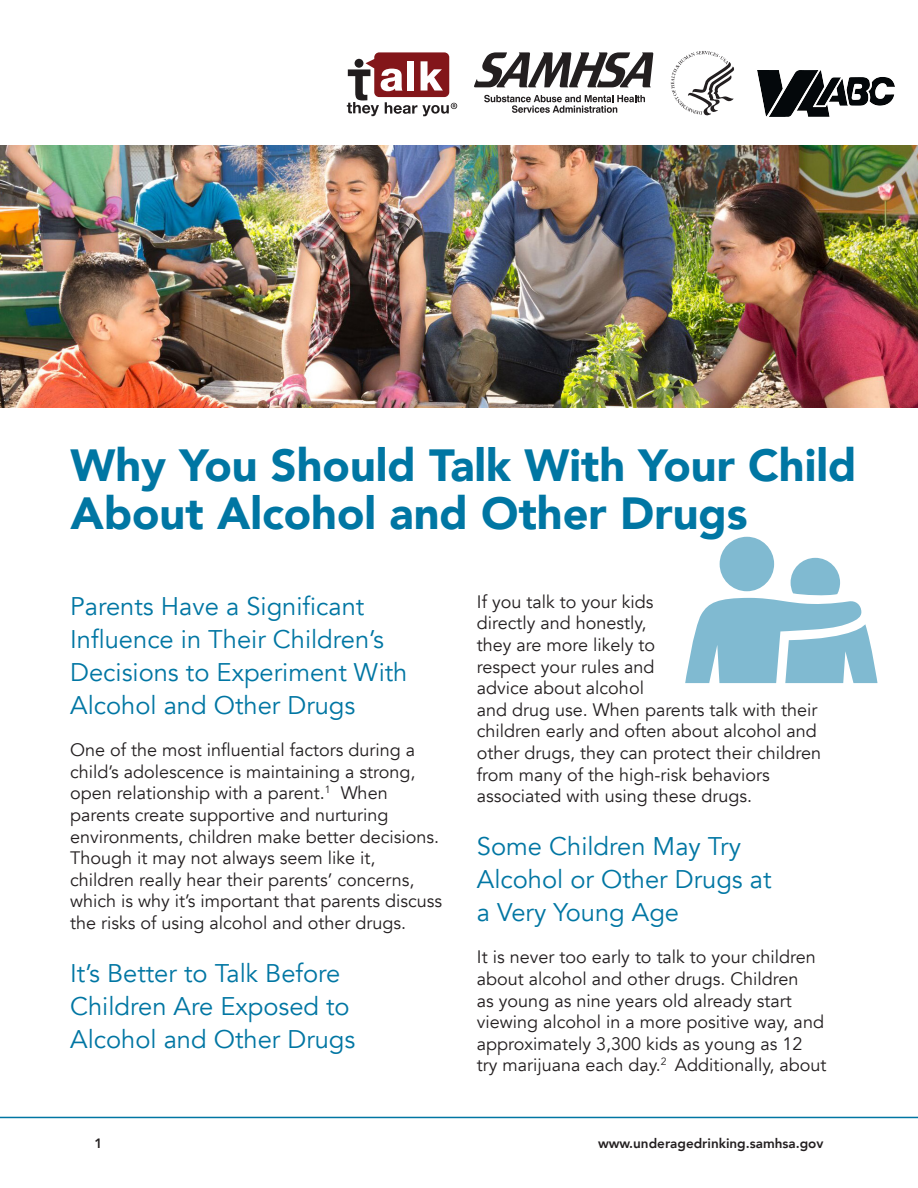
<style>
.page{position:relative;width:918px;height:1188px;background:#fff}
.page>*{position:absolute;margin:0;border:0;box-sizing:border-box;transform-origin:0 0}
.t1{font:900 45px/48px "Avenir";color:#0076a3}
.t2{font:25.5px/33px "Avenir";color:#0076a3}
.t3{font:18px/21.6px "Avenir";color:#231f20}
.t4{font:800 13.5px "Avenir";color:#231f20}
</style>
<div class="page">
<hr style="left:0;top:1117px;width:918px;height:1px;background:#0076a3">
<svg style="left:347px;top:52px;width:110px;height:64px"></svg>
<svg style="left:484px;top:95px;width:161px;height:18px"></svg>
<svg style="left:474px;top:52px;width:179px;height:35px"></svg>
<svg style="left:671px;top:51px;width:63px;height:65px"></svg>
<img style="left:0;top:145px;width:918px;height:262px">
<div style="left:720px;top:537px;width:54px;height:54px;background:#80bad1;border-radius:50%"></div>
<svg style="left:685px;top:558px;width:193px;height:125px"></svg>
<img style="left:758px;top:71px;width:137px;height:45px">
<h1 class="t1" style="left:70px;top:440px;width:788px">Why You Should Talk With Your Child<br>About Alcohol and Other Drugs</h1>
<h2 class="t2" style="left:70px;top:590px;width:339px">Parents Have a Significant<br>Influence in Their Children’s<br>Decisions to Experiment With<br>Alcohol and Other Drugs</h2>
<p class="t3" style="left:70px;top:739px;width:373px">One of the most influential factors during a child’s adolescence is maintaining a strong, open relationship with a parent.<sup>1</sup> When parents create supportive and nurturing environments, children make better decisions.<br>Though it may not always seem like it, children really hear their parents’ concerns, which is why it’s important that parents discuss the risks of using alcohol and other drugs.</p>
<h2 class="t2" style="left:70px;top:957px;width:287px">It’s Better to Talk Before<br>Children Are Exposed to<br>Alcohol and Other Drugs</h2>
<p class="t3" style="left:477px;top:591px;width:346px">If you talk to your kids<br>directly and honestly,<br>they are more likely to<br>respect your rules and<br>advice about alcohol<br>and drug use. When parents talk with their children early and often about alcohol and other drugs, they can protect their children from many of the high-risk behaviors associated with using these drugs.</p>
<h2 class="t2" style="left:477px;top:831px;width:296px">Some Children May Try<br>Alcohol or Other Drugs at a Very Young Age</h2>
<p class="t3" style="left:477px;top:947px;width:351px">It is never too early to talk to your children about alcohol and other drugs. Children<br>as young as nine years old already start viewing alcohol in a more positive way, and approximately 3,300 kids as young as 12 try marijuana each day.<sup>2</sup> Additionally, about</p>
<p class="t4" style="left:94px;top:1132px;width:9px">1</p>
<p class="t4" style="left:598px;top:1132px;width:227px">www.underagedrinking.samhsa.gov</p>
</div>
